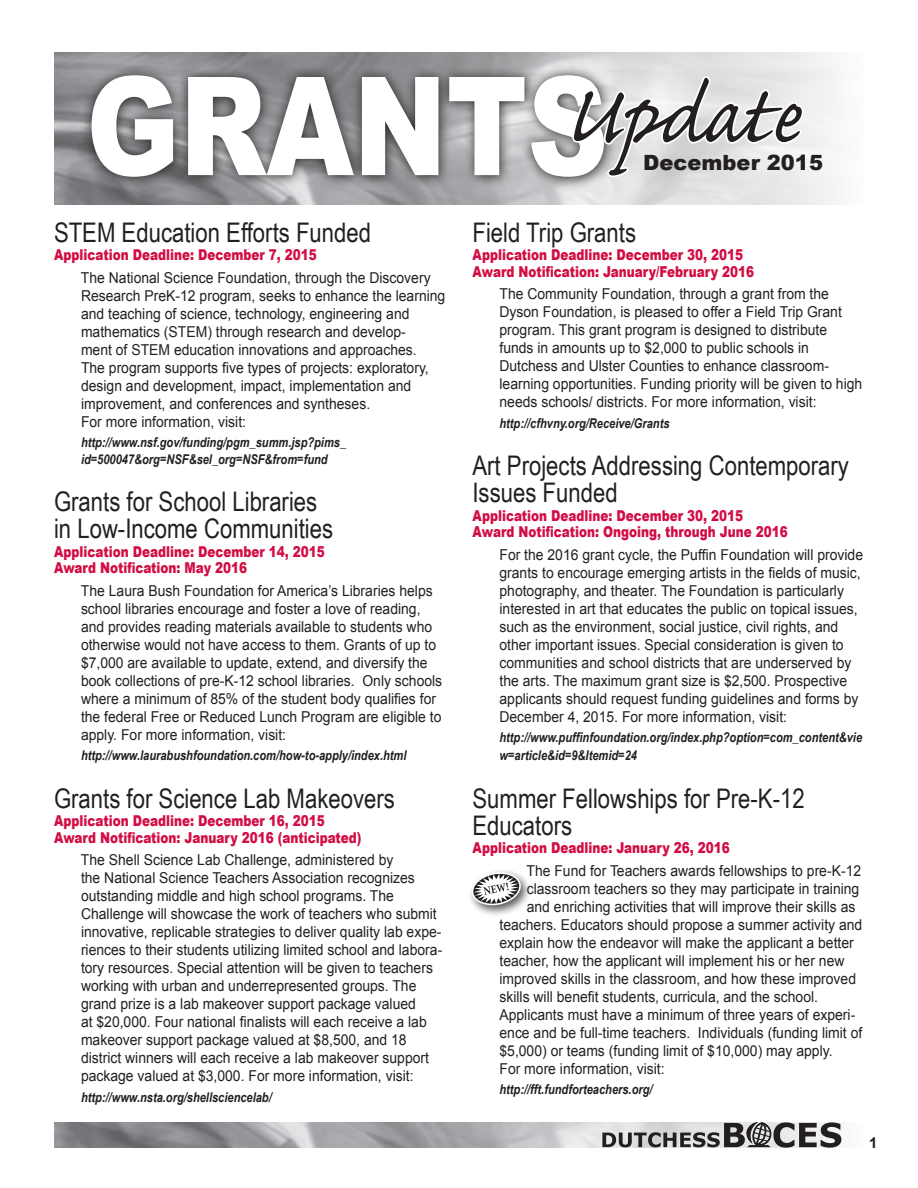
<style>
.page{position:relative;width:918px;height:1188px;background:#fff}
.page>*{position:absolute;margin:0;border:0;box-sizing:border-box;transform-origin:0 0}
.t1{font:105.6px "Caflisch Script Pro";letter-spacing:-.005em;color:#231f20}
.Grant_Name{font:27px/27px "Arial Narrow";color:#231f20}
.t2{font:900 21px "Arial";color:#231f20}
.Description{font:15px/18px "Arial";color:#231f20;scale:.93 1}
.Deadline{font:900 15px/16.5px "Arial";color:#d20d44;scale:.8 1}
.t3{font:700 15px "Arial";color:#231f20}
.URL{font:italic 700 13.5px/16.5px "Arial Narrow";color:#231f20}
</style>
<div class="page">
<img style="left:54px;top:1122px;width:788px;height:25px">
<img style="left:54px;top:53px;width:785px;height:151px">
<svg style="left:80px;top:63px;width:536px;height:126px;background:#96979a"></svg>
<svg style="left:92px;top:75px;width:482px;height:102px"></svg>
<svg style="left:574px;top:73px;width:231px;height:106px"></svg>
<svg style="left:602px;top:1122px;width:239px;height:26px;background:#959395"></svg>
<div style="left:467px;top:868px;width:65px;height:49px;background:#231f20;opacity:.75"></div>
<svg style="left:471px;top:871px;width:50px;height:35px"></svg>
<p class="Grant_Name" style="left:54px;top:218px;width:319px">STEM Education Efforts Funded</p>
<p class="Deadline" style="left:54px;top:246px;width:330px">Application Deadline: December 7, 2015</p>
<p class="Description" style="left:81px;top:268px;width:393px">The National Science Foundation, through the Discovery Research PreK-12 program, seeks to enhance the learning and teaching of science, technology, engineering and mathematics (STEM) through research and develop-<br>ment of STEM education innovations and approaches.<br>The program supports five types of projects: exploratory, design and development, impact, implementation and improvement, and conferences and syntheses.<br>For more information, visit:</p>
<p class="URL" style="left:81px;top:434px;width:267px">http://www.nsf.gov/funding/pgm_summ.jsp?pims_ id=500047&amp;org=NSF&amp;sel_org=NSF&amp;from=fund</p>
<p class="Grant_Name" style="left:54px;top:487px;width:281px">Grants for School Libraries in Low-Income Communities</p>
<p class="Deadline" style="left:54px;top:543px;width:340px">Application Deadline: December 14, 2015<br>Award Notification: May 2016</p>
<p class="Description" style="left:81px;top:581px;width:390px">The Laura Bush Foundation for America’s Libraries helps school libraries encourage and foster a love of reading, and provides reading materials available to students who otherwise would not have access to them. Grants of up to $7,000 are available to update, extend, and diversify the book collections of pre-K-12 school libraries. Only schools where a minimum of 85% of the student body qualifies for the federal Free or Reduced Lunch Program are eligible to apply. For more information, visit:</p>
<p class="URL" style="left:81px;top:747px;width:327px">http://www.laurabushfoundation.com/how-to-apply/index.html</p>
<p class="Grant_Name" style="left:54px;top:784px;width:342px">Grants for Science Lab Makeovers</p>
<p class="Deadline" style="left:54px;top:812px;width:386px">Application Deadline: December 16, 2015<br>Award Notification: January 2016 (anticipated)</p>
<p class="Description" style="left:81px;top:851px;width:390px">The Shell Science Lab Challenge, administered by<br>the National Science Teachers Association recognizes outstanding middle and high school programs. The Challenge will showcase the work of teachers who submit innovative, replicable strategies to deliver quality lab expe&shy;riences to their students utilizing limited school and labora&shy;tory resources. Special attention will be given to teachers working with urban and underrepresented groups. The grand prize is a lab makeover support package valued<br>at $20,000. Four national finalists will each receive a lab makeover support package valued at $8,500, and 18 district winners will each receive a lab makeover support package valued at $3,000. For more information, visit:</p>
<p class="URL" style="left:81px;top:1088px;width:192px">http://www.nsta.org/shellsciencelab/</p>
<h1 class="t1" style="left:563px;top:61px;width:240px">Update</h1>
<h3 class="t2" style="left:643px;top:147px;width:181px">December 2015</h3>
<p class="Grant_Name" style="left:472px;top:218px;width:165px">Field Trip Grants</p>
<p class="Deadline" style="left:472px;top:246px;width:354px">Application Deadline: December 30, 2015<br>Award Notification: January/February 2016</p>
<p class="Description" style="left:499px;top:285px;width:392px">The Community Foundation, through a grant from the Dyson Foundation, is pleased to offer a Field Trip Grant program. This grant program is designed to distribute funds in amounts up to $2,000 to public schools in Dutchess and Ulster Counties to enhance classroom&shy;learning opportunities. Funding priority will be given to high needs schools/ districts. For more information, visit:</p>
<p class="URL" style="left:500px;top:414px;width:172px">http://cfhvny.org/Receive/Grants</p>
<p class="Grant_Name" style="left:472px;top:451px;width:378px">Art Projects Addressing Contemporary<br>Issues Funded</p>
<p class="Deadline" style="left:472px;top:507px;width:396px">Application Deadline: December 30, 2015<br>Award Notification: Ongoing, through June 2016</p>
<p class="Description" style="left:499px;top:545px;width:393px">For the 2016 grant cycle, the Puffin Foundation will provide grants to encourage emerging artists in the fields of music, photography, and theater. The Foundation is particularly interested in art that educates the public on topical issues, such as the environment, social justice, civil rights, and other important issues. Special consideration is given to communities and school districts that are underserved by the arts. The maximum grant size is $2,500. Prospective applicants should request funding guidelines and forms by December 4, 2015. For more information, visit:</p>
<p class="URL" style="left:500px;top:728px;width:364px;line-height:18px">http://www.puffinfoundation.org/index.php?option=com_content&amp;vie w=article&amp;id=9&amp;Itemid=24</p>
<p class="Grant_Name" style="left:472px;top:784px;width:334px">Summer Fellowships for Pre-K-12<br>Educators</p>
<p class="Deadline" style="left:472px;top:839px;width:323px">Application Deadline: January 26, 2016</p>
<p class="Description" style="left:527px;top:862px;width:361px">The Fund for Teachers awards fellowships to pre-K-12</p>
<p class="Description" style="left:527px;top:880px;width:359px">classroom teachers so they may participate in training</p>
<p class="Description" style="left:527px;top:898px;width:355px">and enriching activities that will improve their skills as</p>
<p class="Description" style="left:500px;top:916px;width:392px">teachers. Educators should propose a summer activity and</p>
<p class="Description" style="left:500px;top:934px;width:383px">explain how the endeavor will make the applicant a better</p>
<p class="Description" style="left:500px;top:952px;width:372px">teacher, how the applicant will implement his or her new</p>
<p class="Description" style="left:500px;top:970px;width:385px">improved skills in the classroom, and how these improved</p>
<p class="Description" style="left:500px;top:988px;width:344px">skills will benefit students, curricula, and the school.</p>
<p class="Description" style="left:500px;top:1006px;width:384px">Applicants must have a minimum of three years of experi-</p>
<p class="Description" style="left:500px;top:1024px;width:392px">ence and be full-time teachers. Individuals (funding limit of</p>
<p class="Description" style="left:500px;top:1042px;width:360px">$5,000) or teams (funding limit of $10,000) may apply.</p>
<p class="Description" style="left:500px;top:1060px;width:179px">For more information, visit:</p>
<p class="URL" style="left:500px;top:1081px;width:155px">http://fft.fundforteachers.org/</p>
<p class="t3" style="left:869px;top:1133px;width:10px">1</p>
</div>
